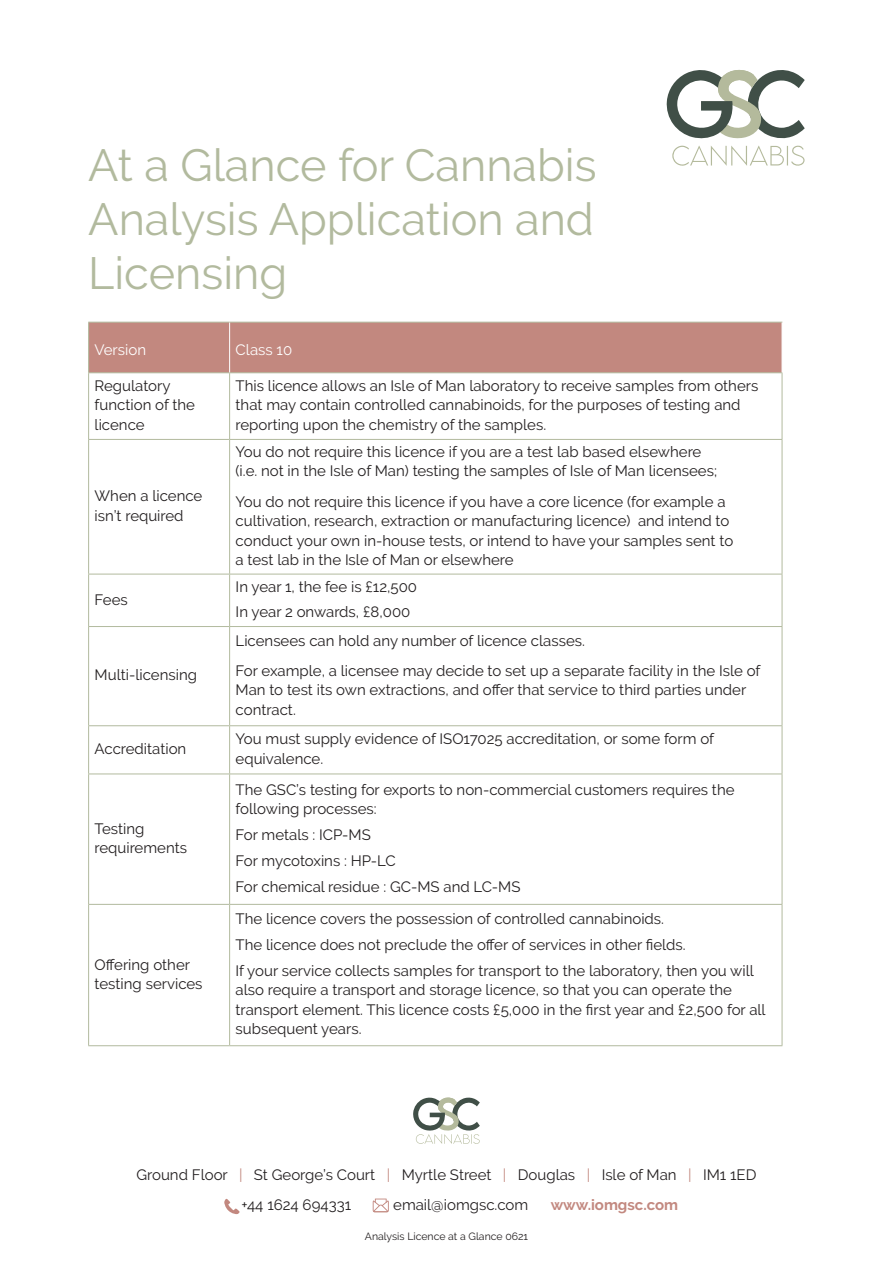
<style>
.page{position:relative;width:893px;height:1263px;background:#fff}
.page>*{position:absolute;margin:0;border:0;box-sizing:border-box;transform-origin:0 0}
.t1{font:45px/54px "Raleway";color:#b2ba9e;text-align:justify}
.t2{font:15px/19.5px "Raleway";color:#231f20}
.t3{font:700 15px "Raleway";color:#c2887f}
.t4{font:15px "Raleway";color:#fff}
.t5{font:10.5px "Raleway";color:#231f20}
.s1{color:#c2887f}
</style>
<div class="page">
<svg style="left:667px;top:69px;width:138px;height:70px"></svg>
<svg style="left:672px;top:145px;width:133px;height:21px"></svg>
<svg style="left:413px;top:1097px;width:67px;height:47px"></svg>
<svg style="left:373px;top:1198px;width:16px;height:14px"></svg>
<svg style="left:224px;top:1199px;width:16px;height:15px"></svg>
<div style="left:89px;top:323px;width:693px;height:49px;background:#c2887f"></div>
<hr style="left:88px;top:322px;width:142px;height:1px;background:#b2ba9e">
<hr style="left:88px;top:322px;width:1px;height:50px;background:#b2ba9e">
<hr style="left:230px;top:322px;width:552px;height:1px;background:#b2ba9e">
<hr style="left:88px;top:372px;width:142px;height:1px;background:#b2ba9e">
<hr style="left:88px;top:373px;width:1px;height:66px;background:#b2ba9e">
<hr style="left:230px;top:372px;width:552px;height:1px;background:#b2ba9e">
<hr style="left:229px;top:373px;width:1px;height:66px;background:#b2ba9e">
<hr style="left:782px;top:373px;width:1px;height:66px;background:#b2ba9e">
<hr style="left:88px;top:439px;width:142px;height:1px;background:#b2ba9e">
<hr style="left:88px;top:440px;width:1px;height:134px;background:#b2ba9e">
<hr style="left:230px;top:439px;width:552px;height:1px;background:#b2ba9e">
<hr style="left:229px;top:440px;width:1px;height:134px;background:#b2ba9e">
<hr style="left:782px;top:440px;width:1px;height:134px;background:#b2ba9e">
<hr style="left:88px;top:574px;width:142px;height:1px;background:#b2ba9e">
<hr style="left:88px;top:574px;width:1px;height:52px;background:#b2ba9e">
<hr style="left:230px;top:574px;width:552px;height:1px;background:#b2ba9e">
<hr style="left:229px;top:574px;width:1px;height:52px;background:#b2ba9e">
<hr style="left:782px;top:574px;width:1px;height:52px;background:#b2ba9e">
<hr style="left:88px;top:626px;width:142px;height:1px;background:#b2ba9e">
<hr style="left:88px;top:627px;width:1px;height:98px;background:#b2ba9e">
<hr style="left:230px;top:626px;width:552px;height:1px;background:#b2ba9e">
<hr style="left:229px;top:627px;width:1px;height:98px;background:#b2ba9e">
<hr style="left:782px;top:627px;width:1px;height:98px;background:#b2ba9e">
<hr style="left:88px;top:725px;width:142px;height:1px;background:#b2ba9e">
<hr style="left:88px;top:726px;width:1px;height:47px;background:#b2ba9e">
<hr style="left:230px;top:725px;width:552px;height:1px;background:#b2ba9e">
<hr style="left:229px;top:726px;width:1px;height:47px;background:#b2ba9e">
<hr style="left:782px;top:726px;width:1px;height:47px;background:#b2ba9e">
<hr style="left:88px;top:773px;width:142px;height:1px;background:#b2ba9e">
<hr style="left:88px;top:774px;width:1px;height:130px;background:#b2ba9e">
<hr style="left:230px;top:773px;width:552px;height:1px;background:#b2ba9e">
<hr style="left:229px;top:774px;width:1px;height:130px;background:#b2ba9e">
<hr style="left:782px;top:774px;width:1px;height:130px;background:#b2ba9e">
<hr style="left:88px;top:904px;width:142px;height:1px;background:#b2ba9e">
<hr style="left:88px;top:905px;width:1px;height:140px;background:#b2ba9e">
<hr style="left:230px;top:904px;width:552px;height:1px;background:#b2ba9e">
<hr style="left:229px;top:905px;width:1px;height:140px;background:#b2ba9e">
<hr style="left:782px;top:905px;width:1px;height:140px;background:#b2ba9e">
<hr style="left:88px;top:1045px;width:142px;height:1px;background:#b2ba9e">
<hr style="left:230px;top:1045px;width:552px;height:1px;background:#b2ba9e">
<hr style="left:229px;top:322px;width:1px;height:50px;background:#fff">
<p class="t1" style="left:88px;top:138px;width:510px">At a Glance for Cannabis Analysis Application and Licensing</p>
<p class="t4" style="left:95px;top:340px;width:53px">Version</p>
<p class="t4" style="left:236px;top:340px;width:58px">Class 10</p>
<p class="t2" style="left:95px;top:376px;width:102px">Regulatory function of the licence</p>
<p class="t2" style="left:236px;top:376px;width:524px">This licence allows an Isle of Man laboratory to receive samples from others that may contain controlled cannabinoids, for the purposes of testing and reporting upon the chemistry of the samples.</p>
<p class="t2" style="left:95px;top:486px;width:109px">When a licence isn’t required</p>
<p class="t2" style="left:95px;top:589px;width:35px">Fees</p>
<p class="t2" style="left:95px;top:665px;width:104px">Multi-licensing</p>
<p class="t2" style="left:236px;top:442px;width:483px">You do not require this licence if you are a test lab based elsewhere (i.e. not in the Isle of Man) testing the samples of Isle of Man licensees;</p>
<p class="t2" style="left:236px;top:491px;width:499px">You do not require this licence if you have a core licence (for example a cultivation, research, extraction or manufacturing licence) and intend to conduct your own in-house tests, or intend to have your samples sent to a test lab in the Isle of Man or elsewhere</p>
<p class="t2" style="left:236px;top:576px;width:183px">In year 1, the fee is £12,500</p>
<p class="t2" style="left:236px;top:602px;width:176px">In year 2 onwards, £8,000</p>
<p class="t2" style="left:236px;top:631px;width:351px">Licensees can hold any number of licence classes.</p>
<p class="t2" style="left:236px;top:661px;width:526px">For example, a licensee may decide to set up a separate facility in the Isle of<br>Man to test its own extractions, and offer that service to third parties under contract.</p>
<p class="t2" style="left:95px;top:739px;width:93px">Accreditation</p>
<p class="t2" style="left:236px;top:729px;width:480px">You must supply evidence of ISO17025 accreditation, or some form of equivalence.</p>
<p class="t2" style="left:95px;top:818px;width:94px">Testing requirements</p>
<p class="t2" style="left:95px;top:954px;width:109px">Offering other testing services</p>
<p class="t2" style="left:236px;top:780px;width:500px">The GSC’s testing for exports to non-commercial customers requires the following processes:</p>
<p class="t2" style="left:236px;top:825px;width:137px">For metals : ICP-MS</p>
<p class="t2" style="left:236px;top:851px;width:161px">For mycotoxins : HP-LC</p>
<p class="t2" style="left:236px;top:877px;width:286px">For chemical residue : GC-MS and LC-MS</p>
<p class="t2" style="left:236px;top:909px;width:430px">The licence covers the possession of controlled cannabinoids.</p>
<p class="t2" style="left:236px;top:935px;width:452px">The licence does not preclude the offer of services in other fields.</p>
<p class="t2" style="left:236px;top:961px;width:532px">If your service collects samples for transport to the laboratory, then you will also require a transport and storage licence, so that you can operate the transport element. This licence costs £5,000 in the first year and £2,500 for all subsequent years.</p>
<p class="t2" style="left:137px;top:1165px;width:621px">Ground Floor <span class="s1">|</span> St George’s Court <span class="s1">|</span> Myrtle Street <span class="s1">|</span> Douglas <span class="s1">|</span> Isle of Man <span class="s1">|</span> IM1 1ED</p>
<p class="t2" style="left:242px;top:1195px;width:111px">+44 1624 694331</p>
<p class="t2" style="left:393px;top:1195px;width:137px">email@iomgsc.com</p>
<p class="t3" style="left:551px;top:1196px;width:129px">www.iomgsc.com</p>
<p class="t5" style="left:365px;top:1230px;width:165px">Analysis Licence at a Glance 0621</p>
</div>
